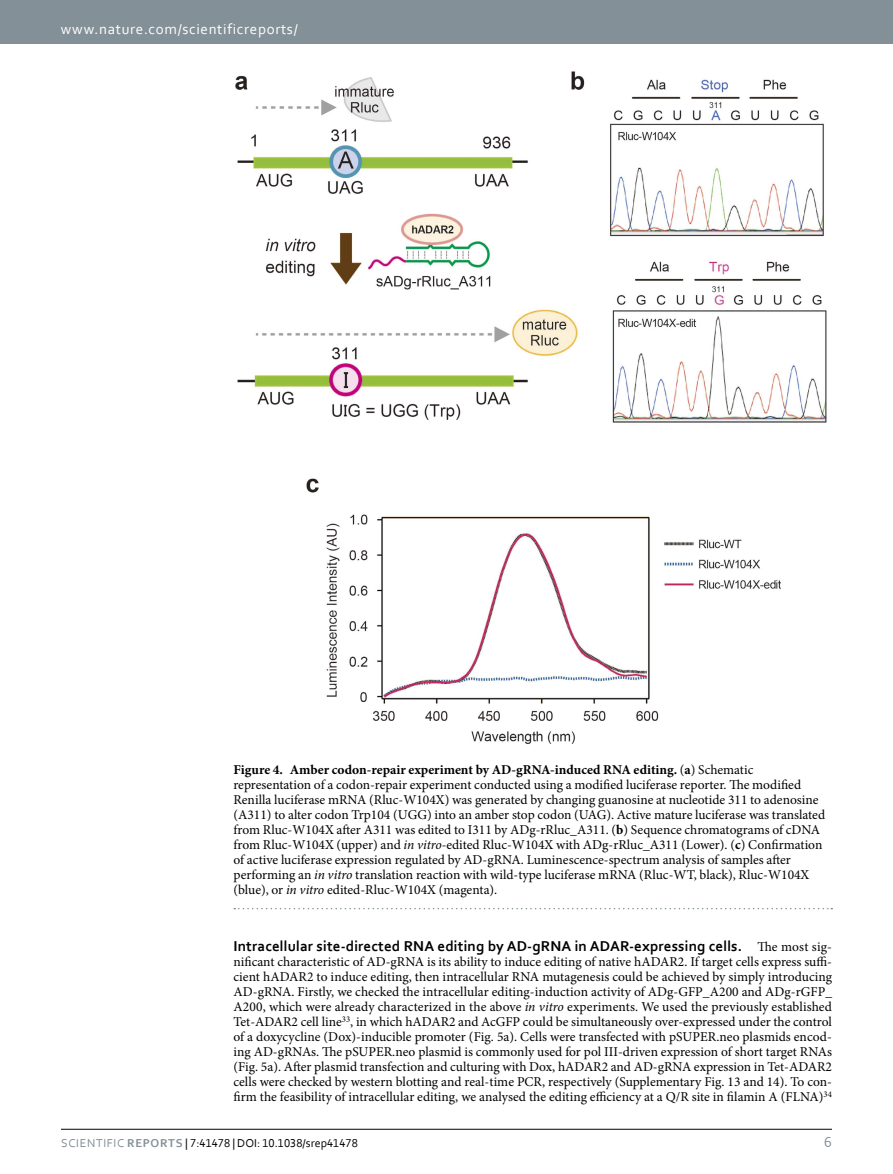
<style>
.page{position:relative;width:893px;height:1174px;background:#fff}
.page>*{position:absolute;margin:0;border:0;box-sizing:border-box;transform-origin:0 0}
.t1{font:700 15px "Corbel";letter-spacing:.01em;color:#000}
.t2{font:15px "Corbel";letter-spacing:.045em;color:#fff}
.t3{font:15px "Corbel";color:#839097}
.t4{font:13.5px/15px "Minion Pro";color:#000;text-align:justify}
.t5{font:12px "Corbel";color:#000}
.s1{font-weight:700}
.s2{font-style:italic}
.s3{font-family:"Minion Pro";font-weight:400;font-size:13.5px}
.s4{color:#839097}
.s5{font-weight:700;color:#839097}
</style>
<div class="page">
<div style="left:0;top:0;width:893px;height:43px;background:#839097"></div>
<hr style="left:61px;top:1129px;width:771px;height:1px;background:#000">
<img style="left:235px;top:71px;width:592px;height:673px">
<svg style="left:234px;top:908px;width:598px;height:1px"></svg>
<p class="t2" style="left:61px;top:19px;width:238px">www.nature.com/scientificreports/</p>
<p class="t4" style="left:233px;top:762px;width:593px;text-align:left"><span class="s1">Figure 4. Amber codon-repair experiment by AD-gRNA-induced RNA editing.</span> (<span class="s1">a</span>) Schematic representation of a codon-repair experiment conducted using a modified luciferase reporter. The modified Renilla luciferase mRNA (Rluc-W104X) was generated by changing guanosine at nucleotide 311 to adenosine (A311) to alter codon Trp104 (UGG) into an amber stop codon (UAG). Active mature luciferase was translated from Rluc-W104X after A311 was edited to I311 by ADg-rRluc_A311. (<span class="s1">b</span>) Sequence chromatograms of cDNA from Rluc-W104X (upper) and <span class="s2">in vitro-</span>edited Rluc-W104X with ADg-rRluc_A311 (Lower). (<span class="s1">c</span>) Confirmation of active luciferase expression regulated by AD-gRNA. Luminescence-spectrum analysis of samples after performing an <span class="s2">in vitro</span> translation reaction with wild-type luciferase mRNA (Rluc-WT, black), Rluc-W104X (blue), or <span class="s2">in vitro</span> edited-Rluc-W104X (magenta).</p>
<p class="t1" style="left:233px;top:937px;width:600px">Intracellular site-directed RNA editing by AD-gRNA in ADAR-expressing cells. <span class="s3">The most sig-</span></p>
<p class="t4" style="left:233px;top:954px;width:600px">nificant characteristic of AD-gRNA is its ability to induce editing of native hADAR2. If target cells express suffi&shy;cient hADAR2 to induce editing, then intracellular RNA mutagenesis could be achieved by simply introducing AD-gRNA. Firstly, we checked the intracellular editing-induction activity of ADg-GFP_A200 and ADg-rGFP_ A200, which were already characterized in the above <span class="s2">in vitro</span> experiments. We used the previously established Tet-ADAR2 cell line<sup>33</sup>, in which hADAR2 and AcGFP could be simultaneously over-expressed under the control of a doxycycline (Dox)-inducible promoter (Fig. 5a). Cells were transfected with pSUPER.neo plasmids encod&shy;ing AD-gRNAs. The pSUPER.neo plasmid is commonly used for pol III-driven expression of short target RNAs (Fig. 5a). After plasmid transfection and culturing with Dox, hADAR2 and AD-gRNA expression in Tet-ADAR2 cells were checked by western blotting and real-time PCR, respectively (Supplementary Fig. 13 and 14). To con&shy;firm the feasibility of intracellular editing, we analysed the editing efficiency at a Q/R site in filamin A (FLNA)<sup>34</sup></p>
<p class="t5" style="left:61px;top:1135px;width:298px"><span class="s4">Scientific</span> <span class="s5">Reports</span> | 7:41478 | DOI: 10.1038/srep41478</p>
<p class="t3" style="left:824px;top:1132px;width:9px">6</p>
</div>
